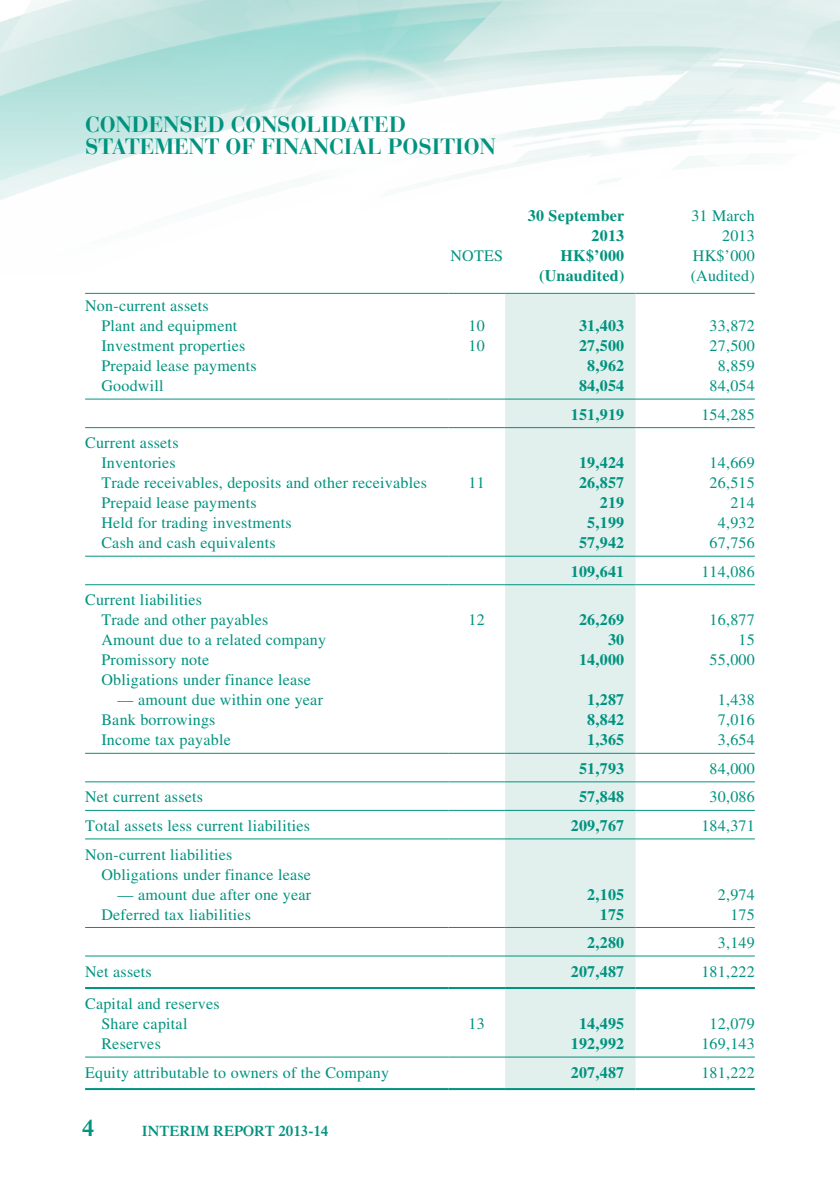
<style>
.page{position:relative;width:840px;height:1191px;background:#fff}
.page>*{position:absolute;margin:0;border:0;box-sizing:border-box;transform-origin:0 0}
.t1{font:600 24px "Times LT Std";color:#00937f}
.t2{font:700 22px/22px "Bauer Bodoni Std";color:#00937f}
.t3{font:16px/20px "Times LT Std";letter-spacing:.015em;color:#00937f}
.t4{font:700 16px "Times LT Std";letter-spacing:.015em;color:#00937f}
.t5{font:600 15px "Times LT Std";color:#00937f}
</style>
<div class="page">
<img style="left:0;top:0;width:660px;height:544px">
<img style="left:660px;top:0;width:179px;height:586px">
<div style="left:505px;top:294px;width:130px;height:794px;background:#e1efed"></div>
<hr style="left:85px;top:293px;width:363px;height:1px;background:#00937f">
<hr style="left:448px;top:293px;width:57px;height:1px;background:#00937f">
<hr style="left:505px;top:293px;width:130px;height:1px;background:#00937f">
<hr style="left:635px;top:293px;width:119px;height:1px;background:#00937f">
<hr style="left:85px;top:398px;width:363px;height:1px;background:#00937f">
<hr style="left:448px;top:398px;width:57px;height:1px;background:#00937f">
<hr style="left:505px;top:398px;width:130px;height:1px;background:#00937f">
<hr style="left:635px;top:398px;width:119px;height:1px;background:#00937f">
<hr style="left:85px;top:427px;width:363px;height:1px;background:#00937f">
<hr style="left:448px;top:427px;width:57px;height:1px;background:#00937f">
<hr style="left:505px;top:427px;width:130px;height:1px;background:#00937f">
<hr style="left:635px;top:427px;width:119px;height:1px;background:#00937f">
<hr style="left:85px;top:555px;width:363px;height:1px;background:#00937f">
<hr style="left:448px;top:555px;width:57px;height:1px;background:#00937f">
<hr style="left:505px;top:555px;width:130px;height:1px;background:#00937f">
<hr style="left:635px;top:555px;width:119px;height:1px;background:#00937f">
<hr style="left:85px;top:584px;width:363px;height:1px;background:#00937f">
<hr style="left:448px;top:584px;width:57px;height:1px;background:#00937f">
<hr style="left:505px;top:584px;width:130px;height:1px;background:#00937f">
<hr style="left:635px;top:584px;width:119px;height:1px;background:#00937f">
<hr style="left:85px;top:753px;width:363px;height:1px;background:#00937f">
<hr style="left:448px;top:753px;width:57px;height:1px;background:#00937f">
<hr style="left:505px;top:753px;width:130px;height:1px;background:#00937f">
<hr style="left:635px;top:753px;width:119px;height:1px;background:#00937f">
<hr style="left:85px;top:781px;width:363px;height:1px;background:#00937f">
<hr style="left:448px;top:781px;width:57px;height:1px;background:#00937f">
<hr style="left:505px;top:781px;width:130px;height:1px;background:#00937f">
<hr style="left:635px;top:781px;width:119px;height:1px;background:#00937f">
<hr style="left:85px;top:810px;width:363px;height:1px;background:#00937f">
<hr style="left:448px;top:810px;width:57px;height:1px;background:#00937f">
<hr style="left:505px;top:810px;width:130px;height:1px;background:#00937f">
<hr style="left:635px;top:810px;width:119px;height:1px;background:#00937f">
<hr style="left:85px;top:838px;width:363px;height:1px;background:#00937f">
<hr style="left:448px;top:838px;width:57px;height:1px;background:#00937f">
<hr style="left:505px;top:838px;width:130px;height:1px;background:#00937f">
<hr style="left:635px;top:838px;width:119px;height:1px;background:#00937f">
<hr style="left:85px;top:927px;width:363px;height:1px;background:#00937f">
<hr style="left:448px;top:927px;width:57px;height:1px;background:#00937f">
<hr style="left:505px;top:927px;width:130px;height:1px;background:#00937f">
<hr style="left:635px;top:927px;width:119px;height:1px;background:#00937f">
<hr style="left:85px;top:955px;width:363px;height:1px;background:#00937f">
<hr style="left:448px;top:955px;width:57px;height:1px;background:#00937f">
<hr style="left:505px;top:955px;width:130px;height:1px;background:#00937f">
<hr style="left:635px;top:955px;width:119px;height:1px;background:#00937f">
<hr style="left:85px;top:987px;width:363px;height:2px;background:#00937f">
<hr style="left:448px;top:987px;width:57px;height:2px;background:#00937f">
<hr style="left:505px;top:987px;width:130px;height:2px;background:#00937f">
<hr style="left:635px;top:987px;width:119px;height:2px;background:#00937f">
<hr style="left:85px;top:1056px;width:363px;height:1px;background:#00937f">
<hr style="left:448px;top:1056px;width:57px;height:1px;background:#00937f">
<hr style="left:505px;top:1056px;width:130px;height:1px;background:#00937f">
<hr style="left:635px;top:1056px;width:119px;height:1px;background:#00937f">
<hr style="left:85px;top:1088px;width:363px;height:2px;background:#00937f">
<hr style="left:448px;top:1088px;width:57px;height:2px;background:#00937f">
<hr style="left:505px;top:1088px;width:130px;height:2px;background:#00937f">
<hr style="left:635px;top:1088px;width:119px;height:2px;background:#00937f">
<h2 class="t2" style="left:85px;top:113px;width:411px">CONDENSED CONSOLIDATED<br>STATEMENT OF FINANCIAL POSITION</h2>
<p class="t4" style="left:527px;top:206px;width:98px">30 September</p>
<p class="t3" style="left:691px;top:206px;width:65px">31 March</p>
<p class="t4" style="left:591px;top:226px;width:34px">2013</p>
<p class="t3" style="left:721px;top:226px;width:34px">2013</p>
<p class="t3" style="left:101px;top:296px;width:137px;text-indent:-16px">Non-current assets<br>Plant and equipment</p>
<p class="t3" style="left:450px;top:246px;width:54px">NOTES</p>
<p class="t4" style="left:560px;top:246px;width:65px">HK$’000</p>
<p class="t3" style="left:692px;top:246px;width:63px">HK$’000</p>
<p class="t4" style="left:539px;top:266px;width:87px">(Unaudited)</p>
<p class="t3" style="left:690px;top:266px;width:66px">(Audited)</p>
<p class="t3" style="left:468px;top:316px;width:18px">10</p>
<p class="t4" style="left:578px;top:316px;width:47px">31,403</p>
<p class="t3" style="left:709px;top:316px;width:47px">33,872</p>
<p class="t3" style="left:101px;top:336px;width:145px">Investment properties</p>
<p class="t3" style="left:468px;top:336px;width:18px">10</p>
<p class="t4" style="left:578px;top:336px;width:47px">27,500</p>
<p class="t3" style="left:709px;top:336px;width:47px">27,500</p>
<p class="t3" style="left:101px;top:356px;width:157px">Prepaid lease payments</p>
<p class="t4" style="left:587px;top:356px;width:38px">8,962</p>
<p class="t3" style="left:717px;top:356px;width:38px">8,859</p>
<p class="t3" style="left:101px;top:376px;width:64px">Goodwill</p>
<p class="t4" style="left:578px;top:376px;width:47px">84,054</p>
<p class="t3" style="left:709px;top:376px;width:47px">84,054</p>
<p class="t4" style="left:570px;top:405px;width:55px">151,919</p>
<p class="t3" style="left:701px;top:404px;width:55px">154,285</p>
<p class="t3" style="left:85px;top:433px;width:95px;text-align:right">Current assets<br>Inventories</p>
<p class="t4" style="left:578px;top:453px;width:47px">19,424</p>
<p class="t3" style="left:709px;top:453px;width:47px">14,669</p>
<p class="t3" style="left:101px;top:473px;width:327px">Trade receivables, deposits and other receivables</p>
<p class="t3" style="left:468px;top:473px;width:18px">11</p>
<p class="t4" style="left:578px;top:473px;width:47px">26,857</p>
<p class="t3" style="left:709px;top:473px;width:47px">26,515</p>
<p class="t3" style="left:101px;top:493px;width:157px">Prepaid lease payments</p>
<p class="t4" style="left:599px;top:493px;width:26px">219</p>
<p class="t3" style="left:730px;top:493px;width:26px">214</p>
<p class="t3" style="left:101px;top:513px;width:192px">Held for trading investments</p>
<p class="t4" style="left:587px;top:513px;width:38px">5,199</p>
<p class="t3" style="left:717px;top:513px;width:38px">4,932</p>
<p class="t3" style="left:101px;top:533px;width:176px">Cash and cash equivalents</p>
<p class="t4" style="left:578px;top:533px;width:47px">57,942</p>
<p class="t3" style="left:709px;top:533px;width:47px">67,756</p>
<p class="t4" style="left:570px;top:562px;width:55px">109,641</p>
<p class="t3" style="left:701px;top:561px;width:55px">114,086</p>
<p class="t3" style="left:101px;top:590px;width:168px;text-indent:-16px">Current liabilities<br>Trade and other payables</p>
<p class="t3" style="left:468px;top:610px;width:18px">12</p>
<p class="t4" style="left:578px;top:610px;width:47px">26,269</p>
<p class="t3" style="left:709px;top:610px;width:47px">16,877</p>
<p class="t3" style="left:101px;top:630px;width:226px">Amount due to a related company</p>
<p class="t4" style="left:607px;top:630px;width:18px">30</p>
<p class="t3" style="left:738px;top:630px;width:18px">15</p>
<p class="t3" style="left:101px;top:650px;width:109px">Promissory note</p>
<p class="t4" style="left:578px;top:650px;width:47px">14,000</p>
<p class="t3" style="left:709px;top:650px;width:47px">55,000</p>
<p class="t3" style="left:101px;top:670px;width:211px">Obligations under finance lease</p>
<p class="t3" style="left:118px;top:690px;width:207px">— amount due within one year</p>
<p class="t4" style="left:587px;top:690px;width:38px">1,287</p>
<p class="t3" style="left:717px;top:690px;width:38px">1,438</p>
<p class="t3" style="left:101px;top:710px;width:116px">Bank borrowings</p>
<p class="t4" style="left:587px;top:710px;width:38px">8,842</p>
<p class="t3" style="left:717px;top:710px;width:38px">7,016</p>
<p class="t3" style="left:101px;top:730px;width:131px">Income tax payable</p>
<p class="t4" style="left:587px;top:730px;width:38px">1,365</p>
<p class="t3" style="left:717px;top:730px;width:38px">3,654</p>
<p class="t4" style="left:578px;top:759px;width:47px">51,793</p>
<p class="t3" style="left:709px;top:758px;width:47px">84,000</p>
<p class="t3" style="left:85px;top:787px;width:119px">Net current assets</p>
<p class="t4" style="left:578px;top:787px;width:47px">57,848</p>
<p class="t3" style="left:709px;top:787px;width:47px">30,086</p>
<p class="t3" style="left:85px;top:815px;width:226px">Total assets less current liabilities</p>
<p class="t4" style="left:570px;top:816px;width:55px">209,767</p>
<p class="t3" style="left:701px;top:815px;width:55px">184,371</p>
<p class="t3" style="left:101px;top:844px;width:211px;text-indent:-16px">Non-current liabilities<br>Obligations under finance lease</p>
<p class="t3" style="left:118px;top:884px;width:195px">— amount due after one year</p>
<p class="t4" style="left:587px;top:884px;width:38px">2,105</p>
<p class="t3" style="left:717px;top:884px;width:38px">2,974</p>
<p class="t3" style="left:101px;top:904px;width:151px">Deferred tax liabilities</p>
<p class="t4" style="left:599px;top:904px;width:26px">175</p>
<p class="t3" style="left:730px;top:904px;width:26px">175</p>
<p class="t4" style="left:587px;top:933px;width:38px">2,280</p>
<p class="t3" style="left:717px;top:932px;width:38px">3,149</p>
<p class="t3" style="left:85px;top:961px;width:68px">Net assets</p>
<p class="t4" style="left:570px;top:961px;width:55px">207,487</p>
<p class="t3" style="left:701px;top:961px;width:55px">181,222</p>
<p class="t3" style="left:101px;top:993px;width:120px;text-indent:-16px">Capital and reserves<br>Share capital</p>
<p class="t3" style="left:468px;top:1013px;width:18px">13</p>
<p class="t4" style="left:578px;top:1014px;width:47px">14,495</p>
<p class="t3" style="left:709px;top:1013px;width:47px">12,079</p>
<p class="t3" style="left:101px;top:1033px;width:61px">Reserves</p>
<p class="t4" style="left:570px;top:1034px;width:55px">192,992</p>
<p class="t3" style="left:701px;top:1033px;width:55px">169,143</p>
<p class="t3" style="left:85px;top:1062px;width:305px">Equity attributable to owners of the Company</p>
<p class="t4" style="left:570px;top:1062px;width:55px">207,487</p>
<p class="t3" style="left:701px;top:1062px;width:55px">181,222</p>
<h1 class="t1" style="left:82px;top:1113px;width:13px">4</h1>
<p class="t5" style="left:142px;top:1122px;width:188px">INTERIM REPORT 2013-14</p>
</div>
